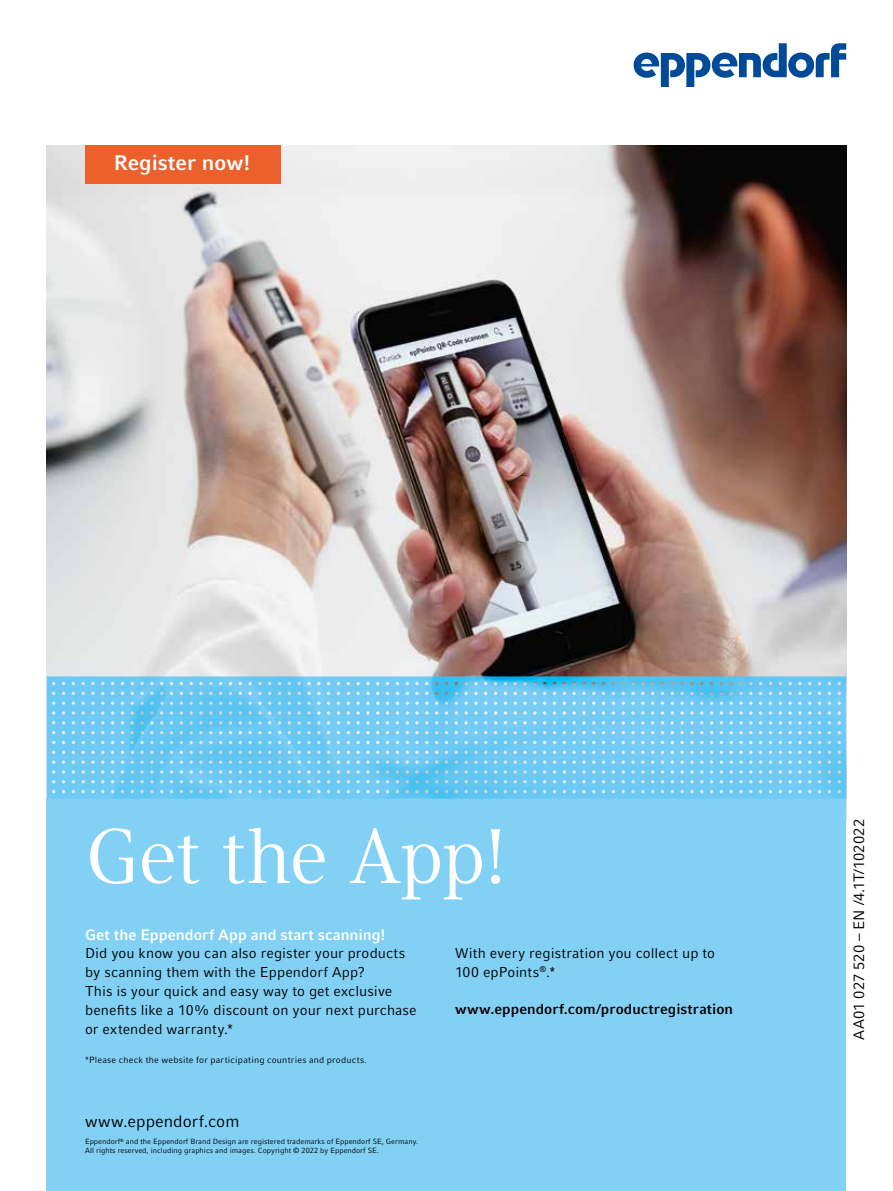
<style>
.page{position:relative;width:893px;height:1191px;background:#fff}
.page>*{position:absolute;margin:0;border:0;box-sizing:border-box;transform-origin:0 0}
.t1{font:76.5px "Compatil Textfor Eppendorf";letter-spacing:-.02em;color:#fff}
.t2{font:700 21px "Compatil Factfor Eppendorf";color:#fff}
.t3{font:16.5px "Compatil Factfor Eppendorf";color:#000}
.t4{font:700 15px "Compatil Factfor Eppendorf";color:#fff}
.t5{font:15px "Compatil Factfor Eppendorf";letter-spacing:-.005em;color:#000}
.t6{font:14.25px/18.9px "Compatil Factfor Eppendorf";letter-spacing:.005em;color:#000}
.t7{font:700 14.25px "Compatil Factfor Eppendorf";letter-spacing:.005em;color:#000}
.t8{font:9px "Compatil Factfor Eppendorf";letter-spacing:.025em;color:#000}
.t9{font:7.5px/9px "Compatil Factfor Eppendorf";color:#000}
</style>
<div class="page">
<img style="left:47px;top:145px;width:799px;height:653px">
<div style="left:47px;top:798px;width:799px;height:393px;background:#83d0f5"></div>
<img style="left:47px;top:676px;width:213px;height:41px">
<img style="left:260px;top:676px;width:586px;height:122px">
<img style="left:47px;top:717px;width:266px;height:41px">
<img style="left:313px;top:758px;width:267px;height:40px">
<svg style="left:634px;top:43px;width:212px;height:44px"></svg>
<div style="left:85px;top:145px;width:196px;height:39px;background:#eb602b"></div>
<h2 class="t2" style="left:114px;top:151px;width:138px">Register now!</h2>
<h1 class="t1" style="left:85px;top:812px;width:425px">Get the App!</h1>
<p class="t4" style="left:85px;top:925px;width:302px">Get the Eppendorf App and start scanning!</p>
<p class="t6" style="left:455px;top:943px;width:262px">With every registration you collect up to<br>100 epPoints<sup>®</sup>.*</p>
<p class="t7" style="left:455px;top:1000px;width:280px">www.eppendorf.com/productregistration</p>
<p class="t6" style="left:85px;top:943px;width:333px">Did you know you can also register your products by scanning them with the Eppendorf App?<br>This is your quick and easy way to get exclusive benefits like a 10% discount on your next purchase or extended warranty.*</p>
<p class="t8" style="left:85px;top:1055px;width:284px">*Please check the website for participating countries and products.</p>
<p class="t3" style="left:85px;top:1111px;width:156px">www.eppendorf.com</p>
<p class="t9" style="left:85px;top:1137px;width:335px">Eppendorf<sup>®</sup> and the Eppendorf Brand Design are registered trademarks of Eppendorf SE, Germany.<br>All rights reserved, including graphics and images. Copyright © 2022 by Eppendorf SE.</p>
<p class="t5" style="left:850px;top:1040px;width:222px;rotate:-90deg">AA01 027 520 – EN /4.1T/102022</p>
</div>
